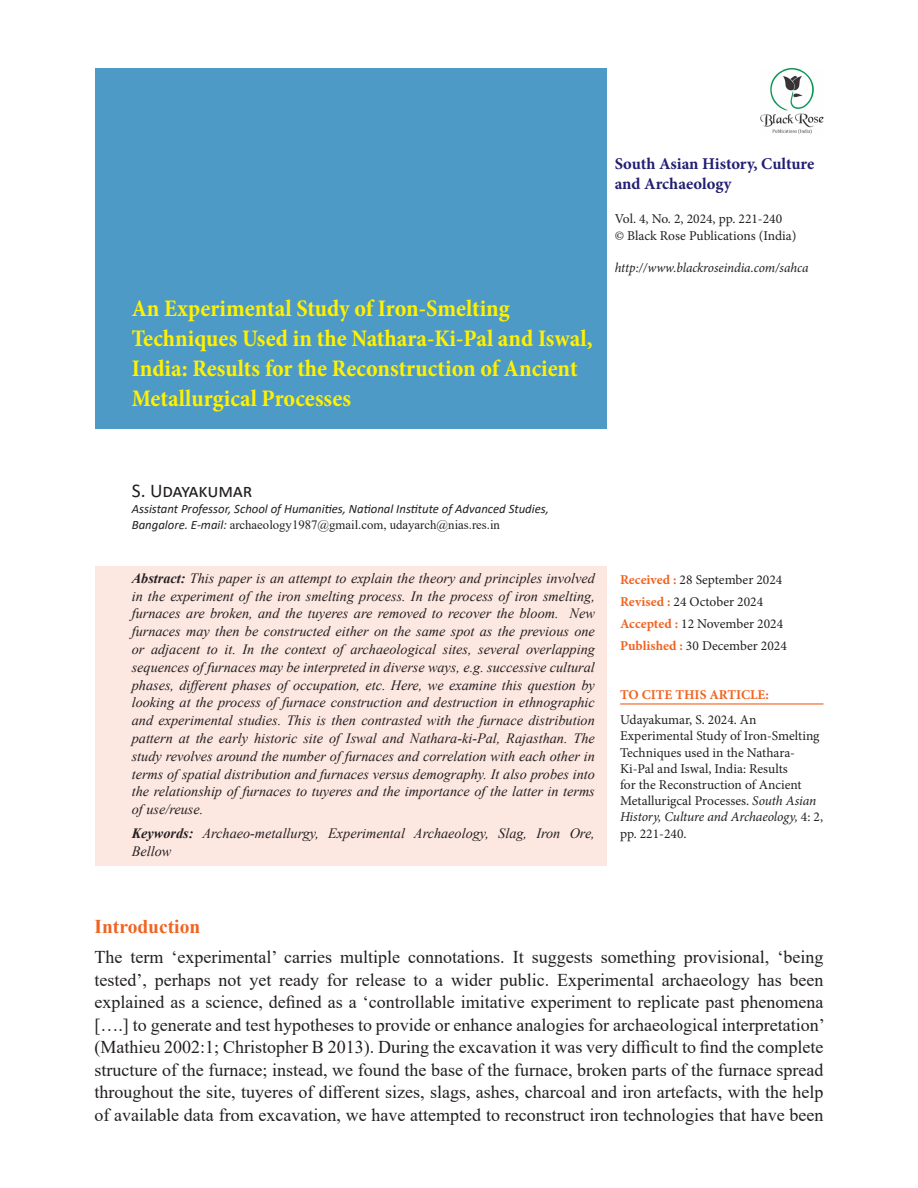
<style>
.page{position:relative;width:918px;height:1188px;background:#fff}
.page>*{position:absolute;margin:0;border:0;box-sizing:border-box;transform-origin:0 0}
.Head{font:700 condensed 24px/30px "Minion Pro";color:#fff101}
.author{font:19.5px "Calibri";color:#231f20}
.sub_head_1{font:700 19.5px "Times New Roman";color:#f06422}
.Body_left{font:18px/22.5px "Times New Roman";color:#231f20;text-align:justify}
.t1{font:700 16.5px/19.8px "Minion Pro";letter-spacing:-.005em;color:#221e72}
.abstract{font:italic 14.25px/17.9px "Times New Roman";color:#231f20;text-align:justify}
.t2{font:13.5px/16.2px "Minion Pro";color:#231f20}
.t3{font:italic 13.5px "Minion Pro";letter-spacing:-.005em;color:#231f20}
.t4{font:700 13.5px "Minion Pro";color:#f06422}
.author_ref{font:italic 12.75px/15.9px "Calibri";color:#231f20}
.s1{font-family:"Times New Roman";font-style:normal}
.s2{font-weight:700}
.s3{font-weight:700;color:#f06422}
.s4{font-style:italic}
</style>
<div class="page">
<div style="left:95px;top:68px;width:512px;height:360px;background:#4d9ac6"></div>
<div style="left:95px;top:566px;width:512px;height:300px;background:#fde7e1"></div>
<hr style="left:620px;top:703px;width:204px;height:2px;background:#f06422">
<img style="left:760px;top:68px;width:64px;height:66px">
<p class="Head" style="left:132px;top:293px;width:462px">An Experimental Study of Iron-Smelting Techniques Used in the Nathara-Ki-Pal and Iswal, India: Results for the Reconstruction of Ancient Metallurgical Processes</p>
<p class="t1" style="left:615px;top:154px;width:201px">South Asian History, Culture and Archaeology</p>
<p class="t2" style="left:615px;top:211px;width:169px">Vol. 4, No. 2, 2024, pp. 221-240</p>
<p class="t2" style="left:615px;top:227px;width:183px">© Black Rose Publications (India)</p>
<p class="t3" style="left:615px;top:259px;width:195px">http://www.blackroseindia.com/sahca</p>
<p class="author" style="left:132px;top:477px;width:122px">S. Udayakumar</p>
<p class="author_ref" style="left:132px;top:500px;width:419px">Assistant Professor, School of Humanities, National Institute of Advanced Studies,<br>Bangalore. E-mail: <span class="s1">archaeology1987@gmail.com, udayarch@nias.res.in</span></p>
<p class="abstract" style="left:132px;top:569px;width:465px"><span class="s2">Abstract:</span> This paper is an attempt to explain the theory and principles involved in the experiment of the iron smelting process. In the process of iron smelting, furnaces are broken, and the tuyeres are removed to recover the bloom. New furnaces may then be constructed either on the same spot as the previous one or adjacent to it. In the context of archaeological sites, several overlapping sequences of furnaces may be interpreted in diverse ways, e.g. successive cultural phases, different phases of occupation, etc. Here, we examine this question by looking at the process of furnace construction and destruction in ethnographic and experimental studies. This is then contrasted with the furnace distribution pattern at the early historic site of Iswal and Nathara-ki-Pal, Rajasthan. The study revolves around the number of furnaces and correlation with each other in terms of spatial distribution and furnaces versus demography. It also probes into the relationship of furnaces to tuyeres and the importance of the latter in terms of use/reuse.</p>
<p class="abstract" style="left:132px;top:824px;width:465px"><span class="s2">Keywords:</span> Archaeo-metallurgy, Experimental Archaeology, Slag, Iron Ore,<br>Bellow</p>
<p class="t2" style="left:620px;top:571px;width:164px"><span class="s3">Received :</span> 28 September 2024</p>
<p class="t2" style="left:620px;top:594px;width:145px"><span class="s3">Revised :</span> 24 October 2024</p>
<p class="t2" style="left:620px;top:616px;width:165px"><span class="s3">Accepted :</span> 12 November 2024</p>
<p class="t2" style="left:620px;top:638px;width:168px"><span class="s3">Published :</span> 30 December 2024</p>
<p class="t4" style="left:620px;top:685px;width:150px">TO CITE THIS ARTICLE:</p>
<p class="t2" style="left:620px;top:712px;width:205px">Udayakumar, S. 2024. An<br>Experimental Study of Iron-Smelting<br>Techniques used in the Nathara-<br>Ki-Pal and Iswal, India: Results<br>for the Reconstruction of Ancient<br>Metallurigcal Processes. <span class="s4">South Asian<br>History, Culture and Archaeology,</span> 4: 2, pp. 221-240.</p>
<p class="sub_head_1" style="left:94px;top:912px;width:107px">Introduction</p>
<p class="Body_left" style="left:94px;top:945px;width:732px">The term ‘experimental’ carries multiple connotations. It suggests something provisional, ‘being tested’, perhaps not yet ready for release to a wider public. Experimental archaeology has been explained as a science, defined as a ‘controllable imitative experiment to replicate past phenomena [….] to generate and test hypotheses to provide or enhance analogies for archaeological interpretation’ (Mathieu 2002:1; Christopher B 2013). During the excavation it was very difficult to find the complete structure of the furnace; instead, we found the base of the furnace, broken parts of the furnace spread throughout the site, tuyeres of different sizes, slags, ashes, charcoal and iron artefacts, with the help of available data from excavation, we have attempted to reconstruct iron technologies that have been</p>
</div>
